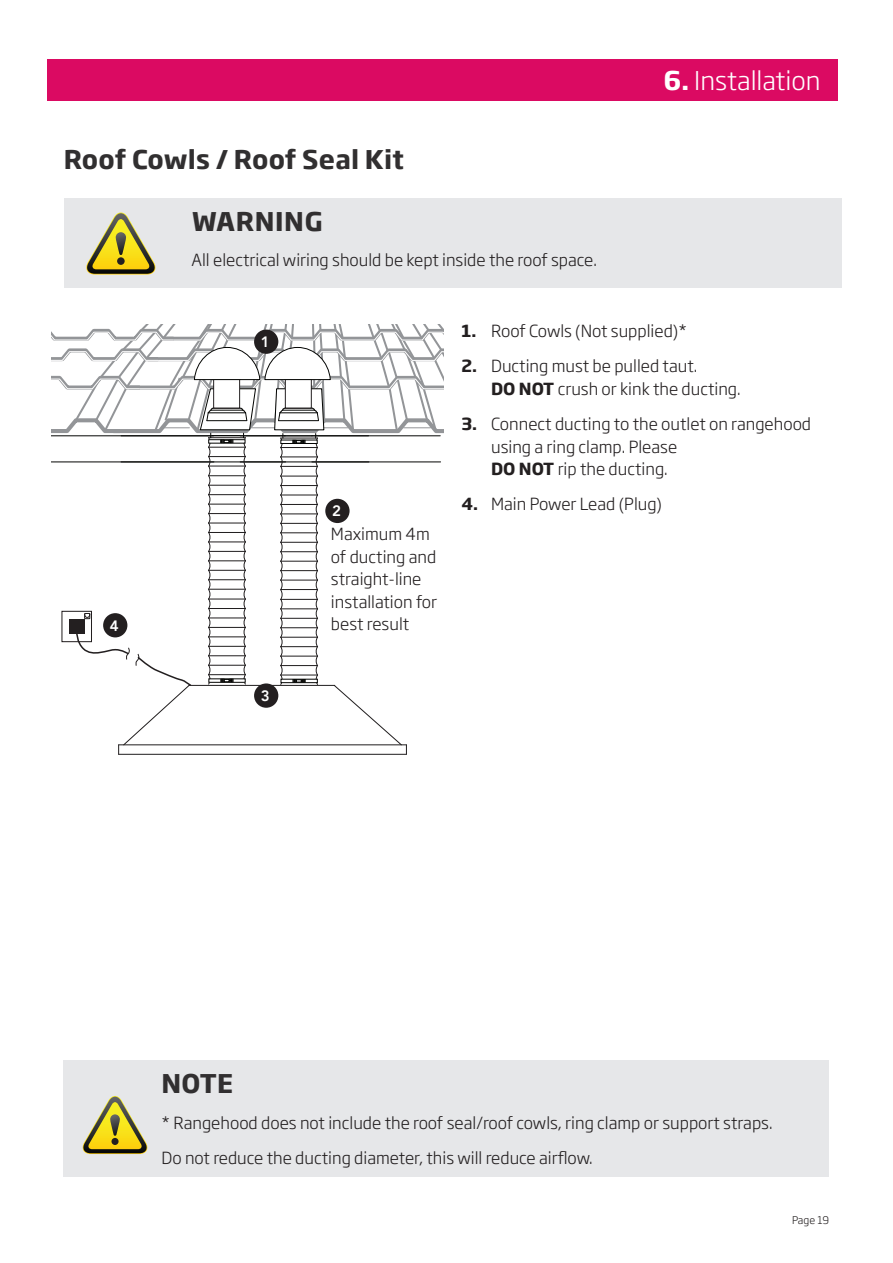
<style>
.page{position:relative;width:893px;height:1263px;background:#fff}
.page>*{position:absolute;margin:0;border:0;box-sizing:border-box;transform-origin:0 0}
.t1{font:700 25.5px "Soho Gothic Pro";letter-spacing:.01em;color:#312f30}
.t2{font:300 25.5px "Soho Gothic Pro";color:#fff}
.t3{font:300 16.5px/22.5px "Soho Gothic Pro";color:#231f20}
.t4{font:800 15px "Avenir";color:#fff}
.t5{font:300 10.5px "Soho Gothic Pro";color:#231f20}
.s1{font-weight:700}
</style>
<div class="page">
<div style="left:47px;top:60px;width:791px;height:41px;background:#db0a62"></div>
<div style="left:64px;top:198px;width:778px;height:90px;background:#e6e7e9"></div>
<svg style="left:86px;top:212px;width:70px;height:63px"></svg>
<hr style="left:119px;top:754px;width:287px;height:1px;background:#201d1e">
<svg style="left:51px;top:324px;width:392px;height:430px"></svg>
<div style="left:254px;top:330px;width:24px;height:24px;background:#231f20;border-radius:50%"></div>
<div style="left:325px;top:499px;width:25px;height:24px;background:#231f20;border-radius:50%"></div>
<div style="left:254px;top:683px;width:24px;height:25px;background:#231f20;border-radius:50%"></div>
<div style="left:103px;top:613px;width:24px;height:24px;background:#231f20;border-radius:50%"></div>
<div style="left:64px;top:1060px;width:765px;height:116px;background:#e6e7e9"></div>
<svg style="left:82px;top:1096px;width:66px;height:58px"></svg>
<h1 class="t1" style="left:64px;top:139px;width:342px">Roof Cowls / Roof Seal Kit</h1>
<h1 class="t1" style="left:192px;top:201px;width:132px">WARNING</h1>
<p class="t3" style="left:192px;top:248px;width:407px">All electrical wiring should be kept inside the roof space.</p>
<h1 class="t2" style="left:664px;top:61px;width:158px"><span class="s1">6.</span> Installation</h1>
<p class="t4" style="left:110px;top:614px;width:10px">4</p>
<p class="t4" style="left:261px;top:330px;width:10px">1</p>
<p class="t4" style="left:261px;top:684px;width:10px">3</p>
<p class="t4" style="left:332px;top:499px;width:10px">2</p>
<p class="t3" style="left:331px;top:522px;width:108px">Maximum 4m of ducting and straight-line installation for best result</p>
<p class="t3" style="left:461px;top:319px;width:227px"><span class="s1">1.</span> Roof Cowls (Not supplied)*</p>
<p class="t3" style="left:491px;top:354px;width:251px;text-indent:-30px"><span class="s1">2.</span> Ducting must be pulled taut.<br><span class="s1">DO NOT</span> crush or kink the ducting.</p>
<p class="t3" style="left:491px;top:412px;width:322px;text-indent:-30px"><span class="s1">3.</span> Connect ducting to the outlet on rangehood using a ring clamp. Please<br><span class="s1">DO NOT</span> rip the ducting.</p>
<p class="t3" style="left:461px;top:492px;width:202px"><span class="s1">4.</span> Main Power Lead (Plug)</p>
<h1 class="t1" style="left:162px;top:1063px;width:73px">NOTE</h1>
<p class="t3" style="left:162px;top:1104px;width:612px;line-height:35.2px">* Rangehood does not include the roof seal/roof cowls, ring clamp or support straps.<br>Do not reduce the ducting diameter, this will reduce airflow.</p>
<p class="t5" style="left:792px;top:1212px;width:39px">Page 19</p>
</div>
